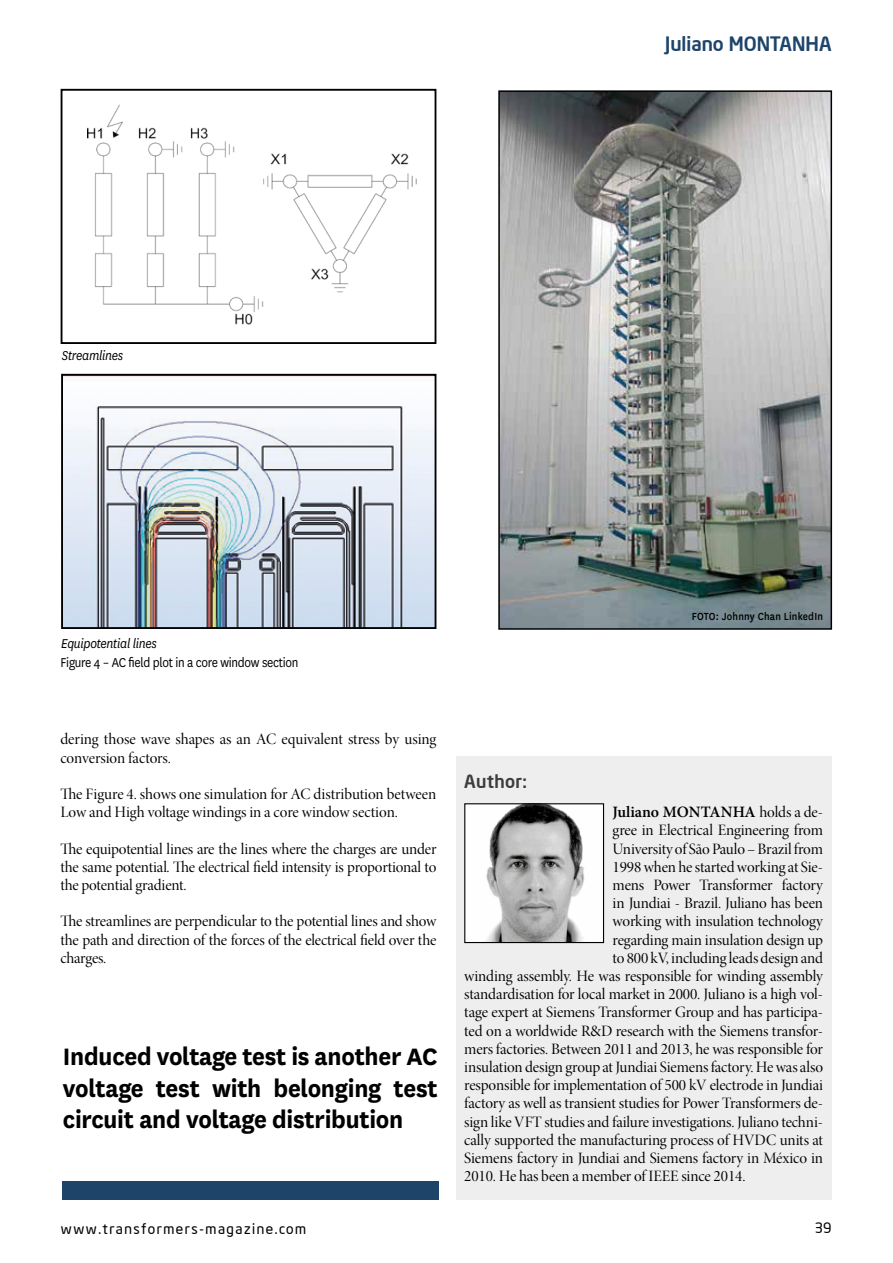
<style>
.page{position:relative;width:893px;height:1263px;background:#fff}
.page>*{position:absolute;margin:0;border:0;box-sizing:border-box;transform-origin:0 0}
.t1{font:700 27.75px/31.5px "National";letter-spacing:-.01em;color:#000;text-align:justify;scale:.95 1}
.t2{font:500 19.5px "Neo Sans Intel";color:#1e446a}
.t3{font:500 18px "Neo Sans Intel";letter-spacing:.02em;color:#3c3c3b}
.t4{font:15.9px/18.1px "Minion Pro Disp";letter-spacing:-.01em;color:#000}
.t5{font:600 15.9px "Minion Pro";letter-spacing:-.005em;color:#000}
.t6{font:15px "National";letter-spacing:-.02em;color:#000;scale:.88 1}
.t7{font:italic 15px "National";letter-spacing:-.02em;color:#000;scale:.91 1}
.t8{font:14.25px "Neo Sans Intel";letter-spacing:.11em;color:#000}
.t9{font:500 12px "National";letter-spacing:.02em;color:#000;scale:.9 1}
.s1{font-family:"Minion Pro Disp";font-weight:400}
</style>
<div class="page">
<div style="left:456px;top:756px;width:375px;height:443px;background:#eee"></div>
<img style="left:466px;top:805px;width:136px;height:136px">
<div style="left:464px;top:803px;width:140px;height:140px;border:1px solid #000"></div>
<img style="left:64px;top:406px;width:369px;height:220px">
<div style="left:61px;top:374px;width:375px;height:255px;border:2px solid #000"></div>
<img style="left:88px;top:104px;width:328px;height:220px">
<div style="left:61px;top:89px;width:375px;height:255px;border:2px solid #000"></div>
<div style="left:63px;top:1182px;width:376px;height:18px;background:#1e446a"></div>
<img style="left:501px;top:93px;width:328px;height:534px">
<div style="left:498px;top:90px;width:334px;height:540px;border:2px solid #000"></div>
<p class="t2" style="left:665px;top:32px;width:168px">Juliano MONTANHA</p>
<p class="t7" style="left:62px;top:346px;width:69px">Streamlines</p>
<p class="t7" style="left:61px;top:634px;width:107px">Equipotential lines</p>
<p class="t6" style="left:61px;top:653px;width:272px">Figure 4 – AC field plot in a core window section</p>
<p class="t4" style="left:60px;top:730px;width:378px">dering those wave shapes as an AC equivalent stress by using conversion factors.</p>
<p class="t4" style="left:60px;top:785px;width:377px">The Figure 4. shows one simulation for AC distribution between<br>Low and High voltage windings in a core window section.</p>
<p class="t4" style="left:60px;top:840px;width:378px;text-align:justify">The equipotential lines are the lines where the charges are under the same potential. The electrical field intensity is proportional to the potential gradient.</p>
<p class="t4" style="left:60px;top:912px;width:377px;text-align:justify">The streamlines are perpendicular to the potential lines and show the path and direction of the forces of the electrical field over the charges.</p>
<h1 class="t1" style="left:63px;top:1039px;width:396px">Induced voltage test is another AC voltage test with belonging test circuit and voltage distribution</h1>
<p class="t3" style="left:464px;top:769px;width:64px">Author:</p>
<p class="t9" style="left:692px;top:608px;width:147px">FOTO: Johnny Chan LinkedIn</p>
<p class="t5" style="left:613px;top:801px;width:212px">Juliano MONTANHA <span class="s1">holds a de-</span></p>
<p class="t4" style="left:613px;top:821px;width:212px">gree in Electrical Engineering from</p>
<p class="t4" style="left:613px;top:840px;width:212px">University of São Paulo – Brazil from</p>
<p class="t4" style="left:613px;top:858px;width:212px">1998 when he started working at Sie-</p>
<p class="t4" style="left:613px;top:876px;width:212px">mens Power Transformer factory</p>
<p class="t4" style="left:613px;top:894px;width:212px">in Jundiai - Brazil. Juliano has been</p>
<p class="t4" style="left:613px;top:912px;width:212px">working with insulation technology</p>
<p class="t4" style="left:613px;top:931px;width:212px">regarding main insulation design up</p>
<p class="t4" style="left:613px;top:949px;width:212px">to 800 kV, including leads design and</p>
<p class="t4" style="left:464px;top:967px;width:360px">winding assembly. He was responsible for winding assembly</p>
<p class="t4" style="left:464px;top:985px;width:360px">standardisation for local market in 2000. Juliano is a high vol-</p>
<p class="t4" style="left:464px;top:1003px;width:360px">tage expert at Siemens Transformer Group and has participa-</p>
<p class="t4" style="left:464px;top:1022px;width:360px">ted on a worldwide R&amp;D research with the Siemens transfor-</p>
<p class="t4" style="left:464px;top:1040px;width:360px">mers factories. Between 2011 and 2013, he was responsible for</p>
<p class="t4" style="left:464px;top:1058px;width:360px">insulation design group at Jundiai Siemens factory. He was also</p>
<p class="t4" style="left:464px;top:1076px;width:360px">responsible for implementation of 500 kV electrode in Jundiai</p>
<p class="t4" style="left:464px;top:1094px;width:360px">factory as well as transient studies for Power Transformers de-</p>
<p class="t4" style="left:464px;top:1113px;width:360px">sign like VFT studies and failure investigations. Juliano techni-</p>
<p class="t4" style="left:464px;top:1131px;width:360px">cally supported the manufacturing process of HVDC units at</p>
<p class="t4" style="left:464px;top:1149px;width:360px">Siemens factory in Jundiai and Siemens factory in México in</p>
<p class="t4" style="left:464px;top:1167px;width:283px">2010. He has been a member of IEEE since 2014.</p>
<p class="t8" style="left:61px;top:1220px;width:247px">www.transformers-magazine.com</p>
<p class="t8" style="left:815px;top:1219px;width:18px">39</p>
</div>
